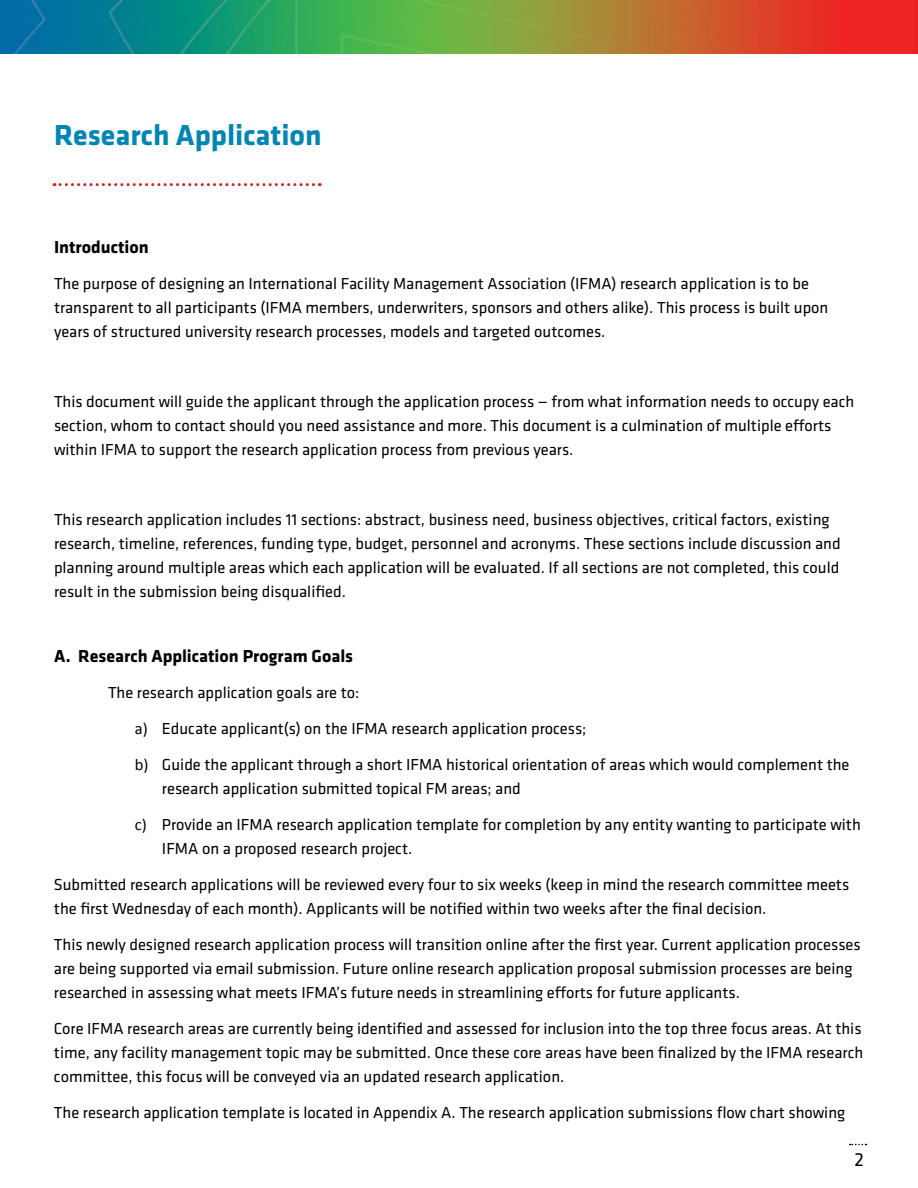
<style>
.page{position:relative;width:918px;height:1188px;background:#fff}
.page>*{position:absolute;margin:0;border:0;box-sizing:border-box;transform-origin:0 0}
.t1{font:700 30px "Klavika";color:#0085b2}
.t2{font:19.5px "Klavika";color:#000}
.t3{font:700 18px "Klavika";color:#000}
.t4{font:16.5px/24px "Klavika";color:#000}
.s1{font-family:"Calibri"}
</style>
<div class="page">
<svg style="left:850px;top:1144px;width:17px;height:1px"></svg>
<img style="left:0;top:0;width:918px;height:54px">
<svg style="left:54px;top:183px;width:266px;height:3px"></svg>
<h1 class="t1" style="left:54px;top:114px;width:269px">Research Application</h1>
<p class="t3" style="left:54px;top:234px;width:96px">Introduction</p>
<p class="t4" style="left:54px;top:271px;width:776px">The purpose of designing an International Facility Management Association (IFMA) research application is to be transparent to all participants (IFMA members, underwriters, sponsors and others alike). This process is built upon years of structured university research processes, models and targeted outcomes.</p>
<p class="t4" style="left:54px;top:389px;width:802px">This document will guide the applicant through the application process — from what information needs to occupy each section, whom to contact should you need assistance and more. This document is a culmination of multiple efforts within IFMA to support the research application process from previous years.</p>
<p class="t4" style="left:54px;top:507px;width:788px">This research application includes 11 sections: abstract, business need, business objectives, critical factors, existing research, timeline, references, funding type, budget, personnel and acronyms. These sections include discussion and planning around multiple areas which each application will be evaluated. If all sections are not completed, this could result in the submission being disqualified.</p>
<p class="t3" style="left:54px;top:643px;width:301px">A. Research Application Program Goals</p>
<p class="t4" style="left:135px;top:674px;width:716px;line-height:36px;text-indent:-27px">The research application goals are to:<br><span class="s1">a)</span> Educate applicant(s) on the IFMA research application process;<br><span class="s1">b)</span> Guide the applicant through a short IFMA historical orientation of areas which would complement the</p>
<p class="t4" style="left:135px;top:770px;width:727px;line-height:36px;text-indent:27px">research application submitted topical FM areas; and<br><span class="s1">c)</span> Provide an IFMA research application template for completion by any entity wanting to participate with</p>
<p class="t4" style="left:54px;top:830px;width:797px;line-height:36px;text-indent:108px">IFMA on a proposed research project.<br>Submitted research applications will be reviewed every four to six weeks (keep in mind the research committee meets</p>
<p class="t4" style="left:54px;top:890px;width:808px;line-height:36px">the first Wednesday of each month). Applicants will be notified within two weeks after the final decision.<br>This newly designed research application process will transition online after the first year. Current application processes</p>
<p class="t4" style="left:54px;top:956px;width:800px">are being supported via email submission. Future online research application proposal submission processes are being researched in assessing what meets IFMA’s future needs in streamlining efforts for future applicants.</p>
<p class="t4" style="left:54px;top:1016px;width:811px;text-align:justify">Core IFMA research areas are currently being identified and assessed for inclusion into the top three focus areas. At this time, any facility management topic may be submitted. Once these core areas have been finalized by the IFMA research committee, this focus will be conveyed via an updated research application.</p>
<p class="t4" style="left:54px;top:1100px;width:793px">The research application template is located in Appendix A. The research application submissions flow chart showing</p>
<p class="t2" style="left:855px;top:1147px;width:11px">2</p>
</div>
